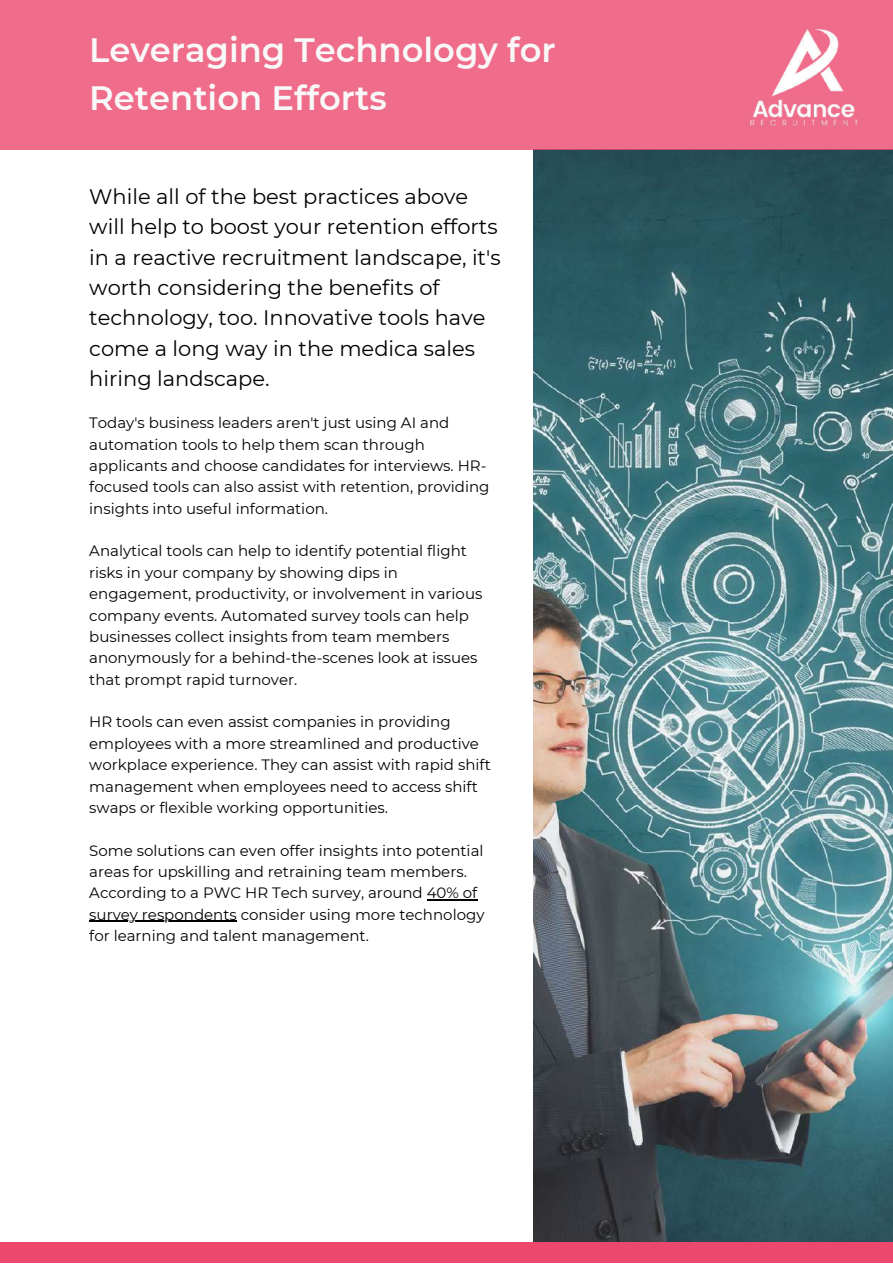
<style>
.page{position:relative;width:893px;height:1264px;background:#fff}
.page>*{position:absolute;margin:0;border:0;box-sizing:border-box;transform-origin:0 0}
.t1{font:600 33.75px/47.2px "Montserrat";color:#f8f8f8}
.t2{font:21px/30.3px "Montserrat";color:#000}
.t3{font:15px/21.3px "Montserrat";color:#000}
</style>
<div class="page">
<img style="left:533px;top:149px;width:359px;height:1093px">
<div style="left:0;top:1242px;width:892px;height:20px;background:#ec486e"></div>
<div style="left:0;top:0;width:892px;height:149px;background:#ef6c8b"></div>
<img style="left:750px;top:29px;width:108px;height:97px">
<hr style="left:426px;top:899px;width:51px;height:1px;background:#000">
<hr style="left:89px;top:920px;width:148px;height:2px;background:#000">
<h1 class="t1" style="left:89px;top:27px;width:468px">Leveraging Technology for<br>Retention Efforts</h1>
<p class="t2" style="left:89px;top:181px;width:413px">While all of the best practices above will help to boost your retention efforts in a reactive recruitment landscape, it's worth considering the benefits of technology, too. Innovative tools have come a long way in the medica sales hiring landscape.</p>
<p class="t3" style="left:89px;top:412px;width:402px">Today's business leaders aren't just using AI and automation tools to help them scan through applicants and choose candidates for interviews. HR&shy;focused tools can also assist with retention, providing insights into useful information.</p>
<p class="t3" style="left:89px;top:540px;width:394px">Analytical tools can help to identify potential flight risks in your company by showing dips in engagement, productivity, or involvement in various company events. Automated survey tools can help businesses collect insights from team members anonymously for a behind-the-scenes look at issues that prompt rapid turnover.</p>
<p class="t3" style="left:89px;top:711px;width:403px">HR tools can even assist companies in providing employees with a more streamlined and productive workplace experience. They can assist with rapid shift management when employees need to access shift swaps or flexible working opportunities.</p>
<p class="t3" style="left:89px;top:839px;width:396px">Some solutions can even offer insights into potential areas for upskilling and retraining team members.<br>According to a PWC HR Tech survey, around 40% of survey respondents consider using more technology for learning and talent management.</p>
</div>
